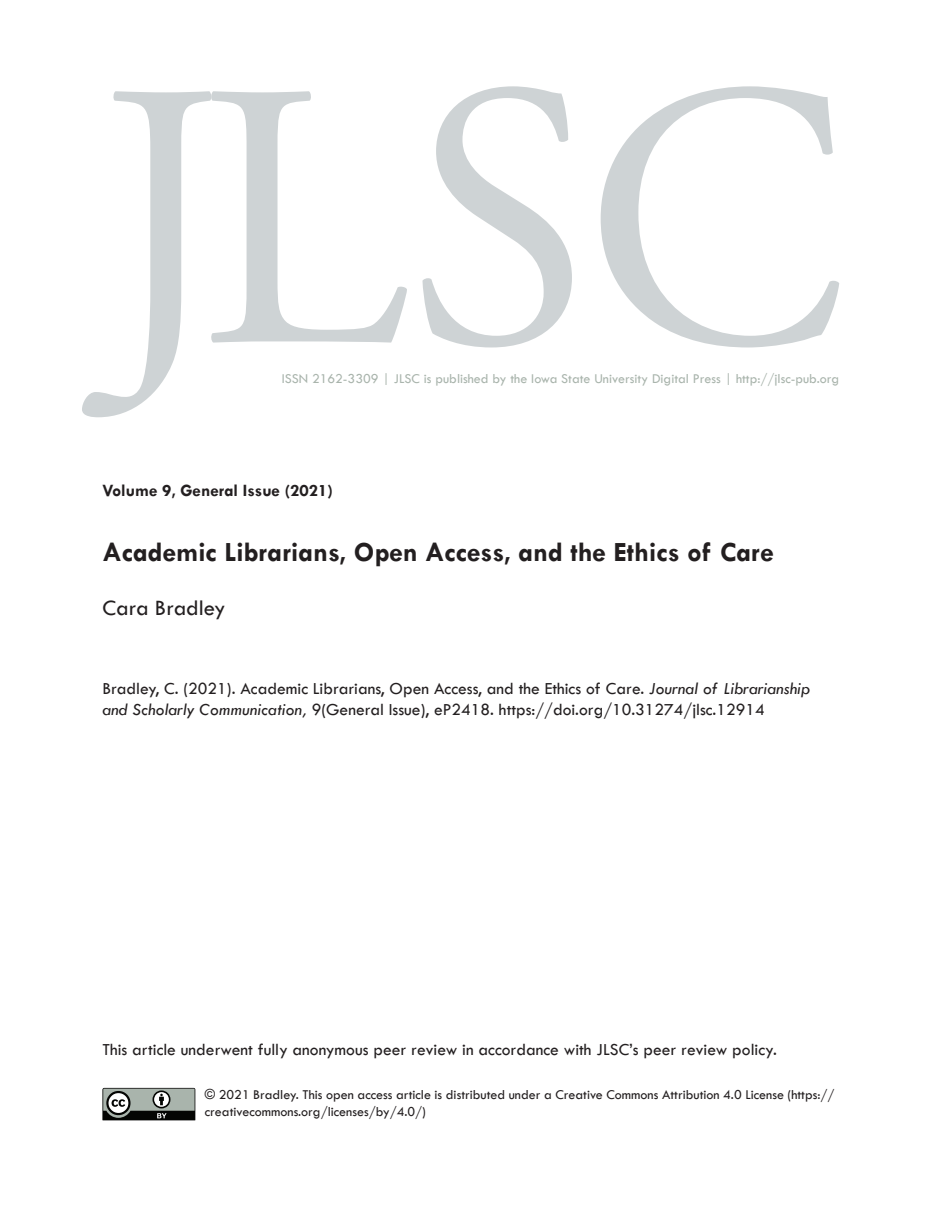
<style>
.page{position:relative;width:937px;height:1219px;background:#fff}
.page>*{position:absolute;margin:0;border:0;box-sizing:border-box;transform-origin:0 0}
.t1{font:700 28px "Tw Cen";color:#231f20}
.t2{font:22.75px "Tw Cen";color:#231f20}
.t3{font:17.5px/21px "Tw Cen";color:#231f20}
.t4{font:700 17.5px "Tw Cen";color:#231f20}
.t5{font:14px/16.8px "Tw Cen";color:#231f20}
.t6{font:14px "Tw Cen";color:#a9b4ac}
.s1{font-style:italic}
</style>
<div class="page">
<svg style="left:82px;top:91px;width:128px;height:326px"></svg>
<svg style="left:210px;top:91px;width:197px;height:251px"></svg>
<svg style="left:422px;top:86px;width:149px;height:261px"></svg>
<svg style="left:600px;top:86px;width:239px;height:261px"></svg>
<svg style="left:102px;top:1087px;width:93px;height:33px;background:#7a7f7b"></svg>
<p class="t6" style="left:282px;top:370px;width:559px">ISSN 2162-3309 | JLSC is published by the Iowa State University Digital Press | http://jlsc-pub.org</p>
<p class="t4" style="left:102px;top:479px;width:232px">Volume 9, General Issue (2021)</p>
<h1 class="t1" style="left:102px;top:535px;width:672px">Academic Librarians, Open Access, and the Ethics of Care</h1>
<h2 class="t2" style="left:102px;top:594px;width:125px">Cara Bradley</h2>
<p class="t3" style="left:102px;top:677px;width:708px">Bradley, C. (2021). Academic Librarians, Open Access, and the Ethics of Care. <span class="s1">Journal of Librarianship and Scholarly Communication,</span> 9(General Issue), eP2418. https://doi.org/10.31274/jlsc.12914</p>
<p class="t3" style="left:102px;top:1039px;width:675px">This article underwent fully anonymous peer review in accordance with JLSC’s peer review policy.</p>
<p class="t5" style="left:205px;top:1085px;width:631px">© 2021 Bradley. This open access article is distributed under a Creative Commons Attribution 4.0 License (https:// creativecommons.org/licenses/by/4.0/)</p>
</div>
